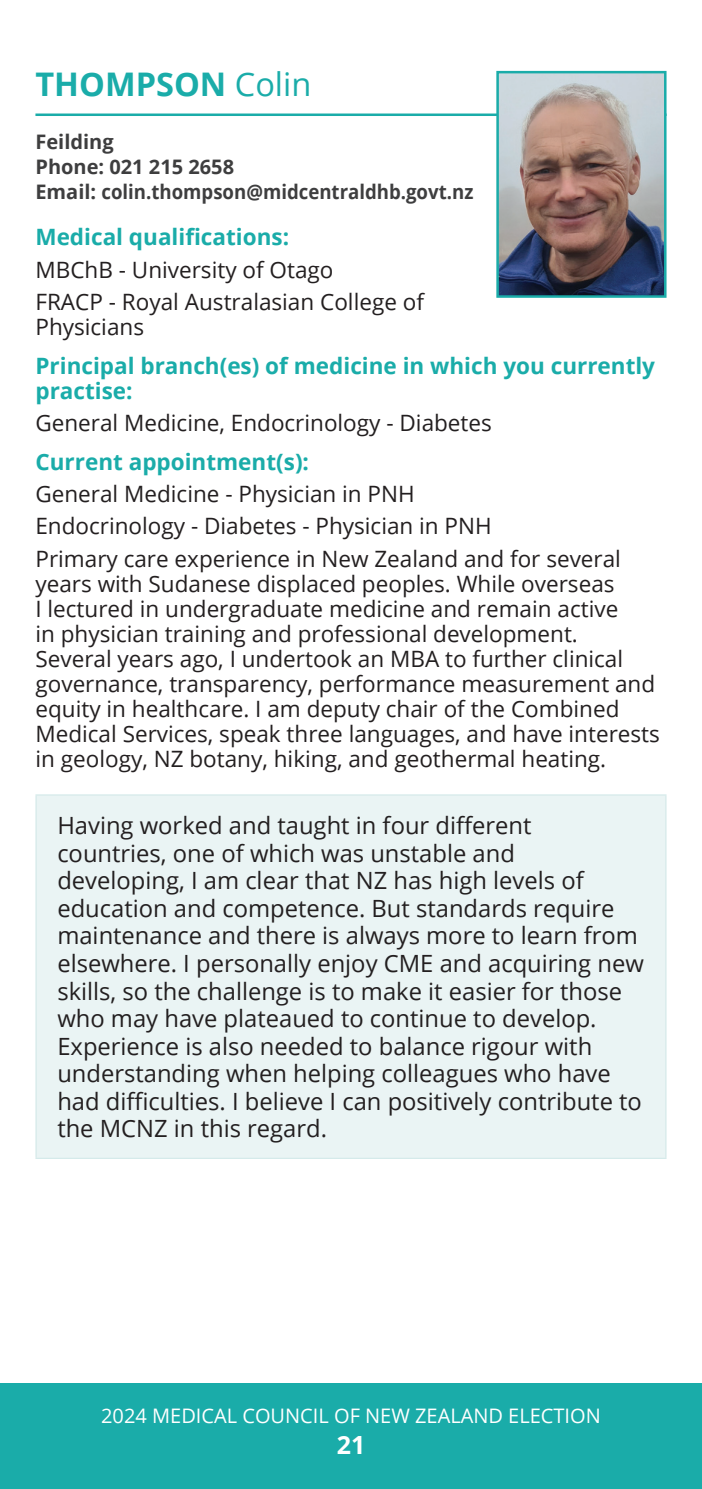
<style>
.page{position:relative;width:702px;height:1489px;background:#fff}
.page>*{position:absolute;margin:0;border:0;box-sizing:border-box;transform-origin:0 0}
.NAME{font:700 32.5px "Open Sans";color:#1aaca9}
.t1{font:700 25px "Open Sans";color:#fff}
.t2{font:23.75px/27.5px "Open Sans";color:#231f20}
.details{font:22.5px/25px "Open Sans";color:#231f20}
.sub{font:700 22.5px/25px "Open Sans";color:#1aaca9}
.Contact{font:700 20px/25px "Open Sans";color:#3e3e3f}
.t3{font:20px "Open Sans";color:#fff}
.s1{font-weight:400}
</style>
<div class="page">
<div style="left:0;top:1382px;width:702px;height:106px;background:#1aaca9"></div>
<hr style="left:35px;top:113px;width:631px;height:3px;background:#1aaca9">
<div style="left:36px;top:795px;width:630px;height:363px;background:#eaf4f4"></div>
<hr style="left:35px;top:794px;width:631px;height:1px;background:#d5eaea">
<hr style="left:35px;top:795px;width:2px;height:362px;background:#d5eaea">
<hr style="left:665px;top:795px;width:1px;height:362px;background:#d5eaea">
<hr style="left:35px;top:1157px;width:631px;height:1px;background:#d5eaea">
<img style="left:499px;top:74px;width:164px;height:221px">
<div style="left:496px;top:71px;width:170px;height:227px;border:2px solid #1aaca9"></div>
<p class="NAME" style="left:35px;top:61px;width:277px">THOMPSON <span class="s1">Colin</span></p>
<p class="Contact" style="left:35px;top:129px;width:439px">Feilding<br>Phone: 021 215 2658<br>Email: colin.thompson@midcentraldhb.govt.nz</p>
<p class="sub" style="left:35px;top:224px;width:255px">Medical qualifications:</p>
<p class="details" style="left:35px;top:256px;width:299px">MBChB - University of Otago</p>
<p class="details" style="left:35px;top:288px;width:390px">FRACP - Royal Australasian College of<br>Physicians</p>
<p class="sub" style="left:35px;top:352px;width:621px">Principal branch(es) of medicine in which you currently practise:</p>
<p class="details" style="left:35px;top:410px;width:458px">General Medicine, Endocrinology - Diabetes</p>
<p class="sub" style="left:35px;top:449px;width:275px">Current appointment(s):</p>
<p class="details" style="left:35px;top:481px;width:381px">General Medicine - Physician in PNH</p>
<p class="details" style="left:35px;top:513px;width:458px">Endocrinology - Diabetes - Physician in PNH</p>
<p class="details" style="left:35px;top:545px;width:626px">Primary care experience in New Zealand and for several years with Sudanese displaced peoples. While overseas<br>I lectured in undergraduate medicine and remain active<br>in physician training and professional development.<br>Several years ago, I undertook an MBA to further clinical governance, transparency, performance measurement and equity in healthcare. I am deputy chair of the Combined Medical Services, speak three languages, and have interests in geology, NZ botany, hiking, and geothermal heating.</p>
<p class="t2" style="left:57px;top:811px;width:588px">Having worked and taught in four different countries, one of which was unstable and developing, I am clear that NZ has high levels of education and competence. But standards require maintenance and there is always more to learn from elsewhere. I personally enjoy CME and acquiring new skills, so the challenge is to make it easier for those who may have plateaued to continue to develop.<br>Experience is also needed to balance rigour with understanding when helping colleagues who have had difficulties. I believe I can positively contribute to the MCNZ in this regard.</p>
<p class="t3" style="left:101px;top:1401px;width:501px">2024 MEDICAL COUNCIL OF NEW ZEALAND ELECTION</p>
<p class="t1" style="left:337px;top:1426px;width:30px">21</p>
</div>
